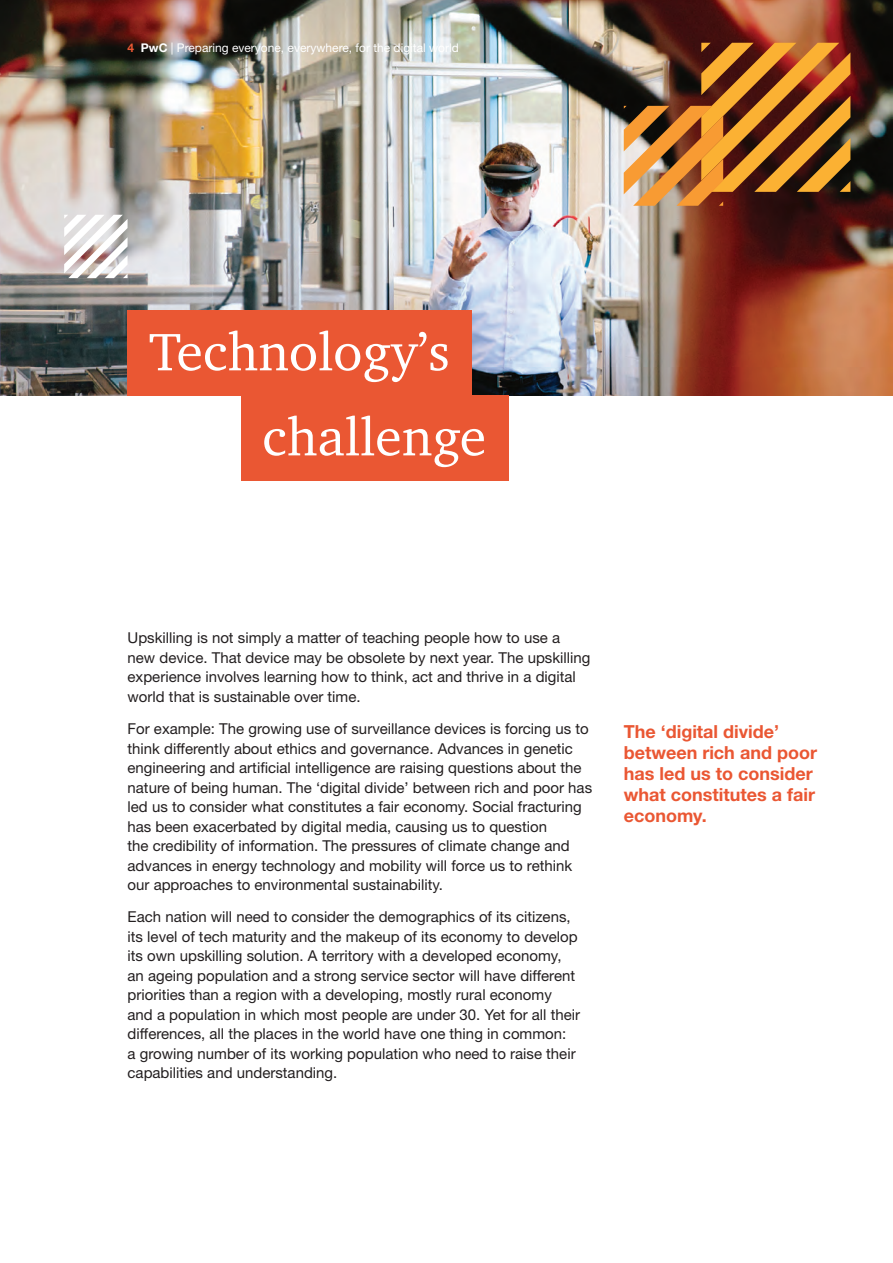
<style>
.page{position:relative;width:893px;height:1263px;background:#fff}
.page>*{position:absolute;margin:0;border:0;box-sizing:border-box;transform-origin:0 0}
.t1{font:54px/85.1px "Charter ITC";color:#fff}
.t2{font:700 18px/21px "Helvetica Neue";color:#ea5733}
.t3{font:15px/19.5px "Helvetica Neue";color:#231f20}
.t4{font:12px "Helvetica Neue";color:#fff}
.s1{font-weight:700;color:#ea5733}
.s2{font-weight:700}
</style>
<div class="page">
<img style="left:0;top:0;width:893px;height:396px">
<div style="left:128px;top:311px;width:344px;height:85px;background:#ea5733"></div>
<div style="left:241px;top:396px;width:268px;height:85px;background:#ea5733"></div>
<svg style="left:624px;top:43px;width:226px;height:163px;background:#a0662f"></svg>
<svg style="left:64px;top:215px;width:64px;height:63px"></svg>
<p class="t4" style="left:128px;top:41px;width:333px"><span class="s1">4</span> <span class="s2">PwC</span> | Preparing everyone, everywhere, for the digital world</p>
<h1 class="t1" style="left:262px;top:308px;width:225px;text-indent:-113px">Technology’s challenge</h1>
<p class="t3" style="left:128px;top:628px;width:464px">Upskilling is not simply a matter of teaching people how to use a new device. That device may be obsolete by next year. The upskilling experience involves learning how to think, act and thrive in a digital world that is sustainable over time.</p>
<p class="t3" style="left:128px;top:719px;width:466px">For example: The growing use of surveillance devices is forcing us to think differently about ethics and governance. Advances in genetic engineering and artificial intelligence are raising questions about the nature of being human. The ‘digital divide’ between rich and poor has led us to consider what constitutes a fair economy. Social fracturing has been exacerbated by digital media, causing us to question<br>the credibility of information. The pressures of climate change and advances in energy technology and mobility will force us to rethink our approaches to environmental sustainability.</p>
<p class="t3" style="left:128px;top:907px;width:454px">Each nation will need to consider the demographics of its citizens, its level of tech maturity and the makeup of its economy to develop its own upskilling solution. A territory with a developed economy, an ageing population and a strong service sector will have different priorities than a region with a developing, mostly rural economy and a population in which most people are under 30. Yet for all their differences, all the places in the world have one thing in common:<br>a growing number of its working population who need to raise their capabilities and understanding.</p>
<p class="t2" style="left:624px;top:720px;width:195px">The ‘digital divide’ between rich and poor has led us to consider what constitutes a fair economy.</p>
</div>
